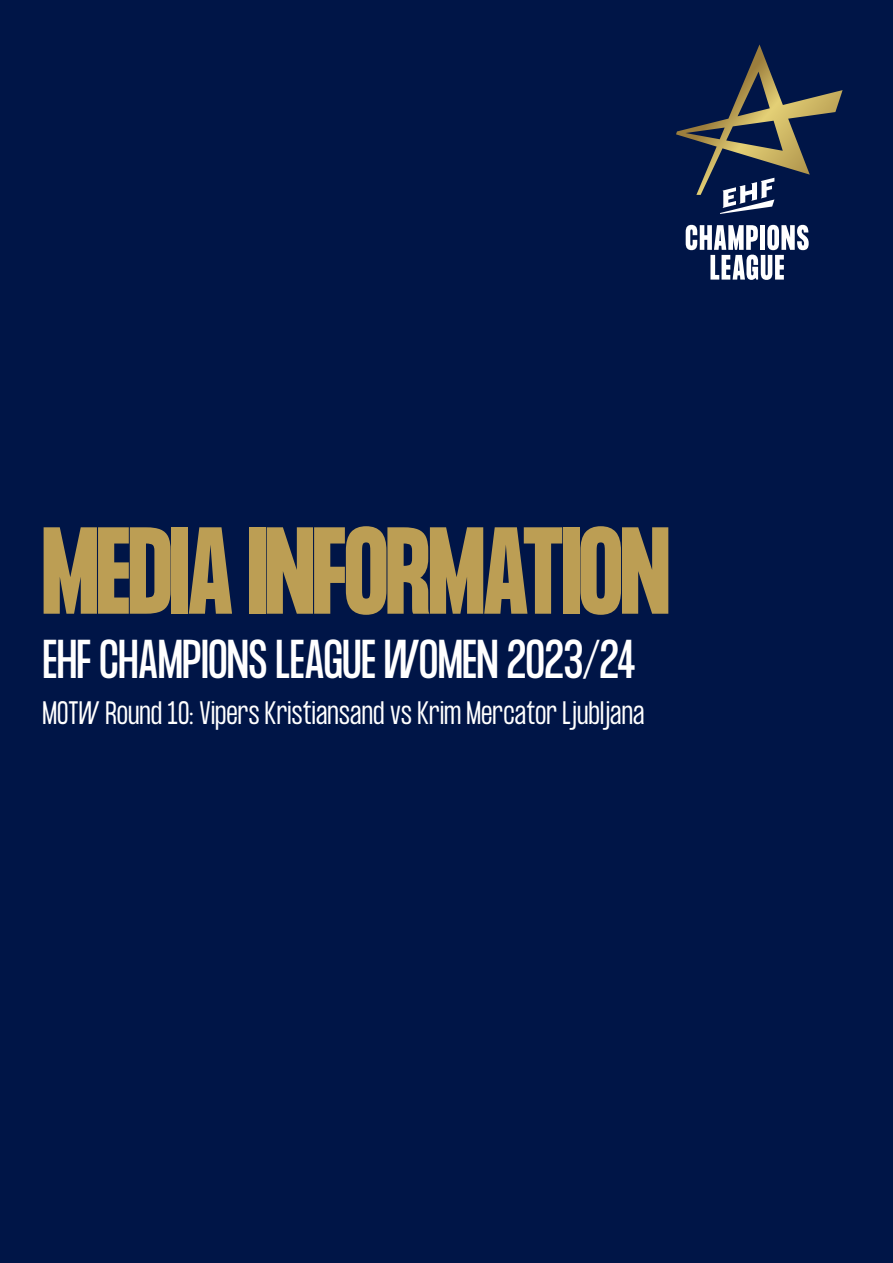
<style>
.page{position:relative;width:893px;height:1263px;background:#001547}
.page>*{position:absolute;margin:0;border:0;box-sizing:border-box;transform-origin:0 0}
.t1{font:700 108px "Formula Condensed";letter-spacing:-.01em;color:#bc9e54}
.t2{font:48px "Formula Condensed";letter-spacing:-.005em;color:#fff}
.Body{font:300 28.5px "Formula Condensed";color:#fff}
</style>
<div class="page">
<svg style="left:686px;top:225px;width:123px;height:55px"></svg>
<svg style="left:676px;top:44px;width:167px;height:170px"></svg>
<p class="t1" style="left:43px;top:507px;width:628px">MEDIA INFORMATION</p>
<p class="t2" style="left:43px;top:630px;width:595px">EHF CHAMPIONS LEAGUE WOMEN 2023/24</p>
<p class="Body" style="left:43px;top:696px;width:604px">MOTW Round 10: Vipers Kristiansand vs Krim Mercator Ljubljana</p>
</div>
